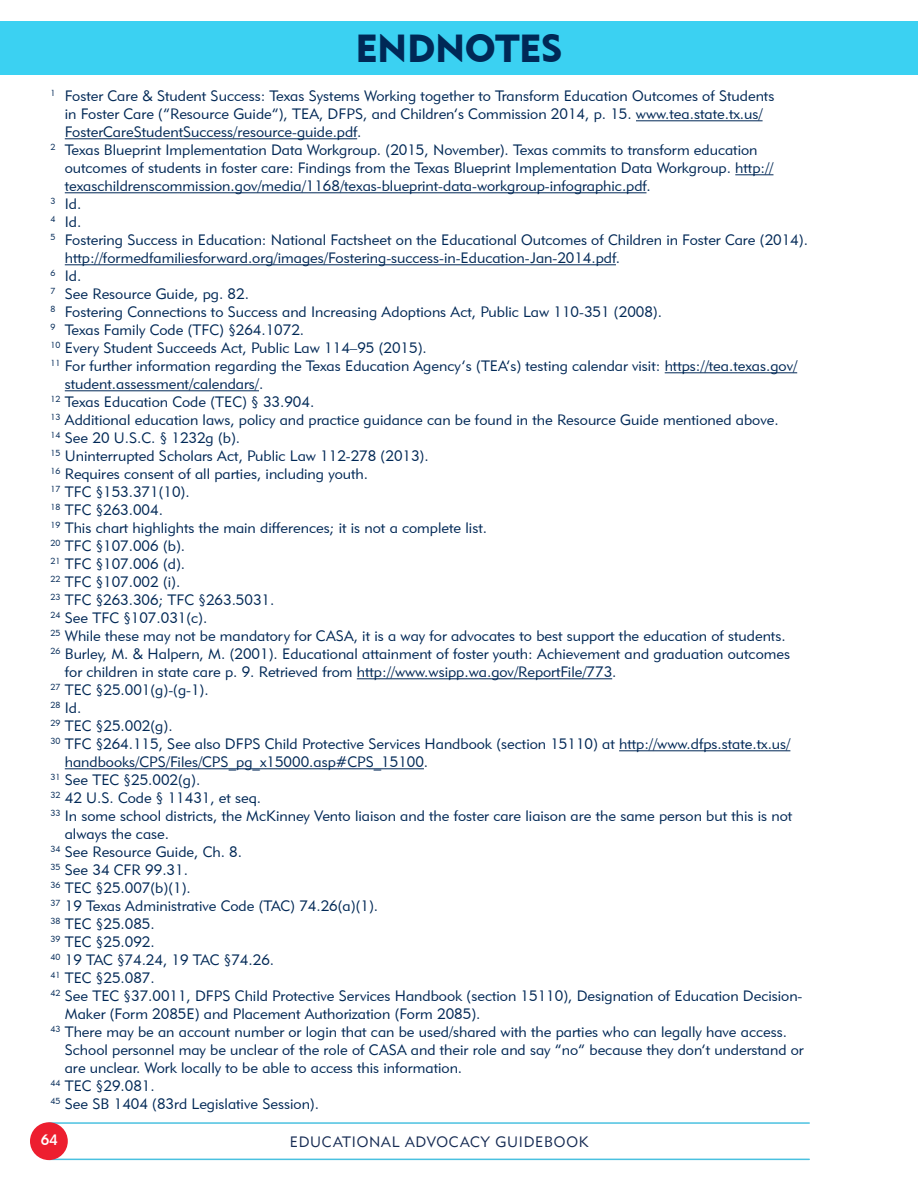
<style>
.page{position:relative;width:918px;height:1188px;background:#fff}
.page>*{position:absolute;margin:0;border:0;box-sizing:border-box;transform-origin:0 0}
.t1{font:39px "Geometric 415 BT Black A";letter-spacing:-.01em;color:#002856}
.t2{font:15px/18px "Geometric 415 BT Lite A";color:#002856}
.t3{font:15px "Geometric 415 BT Lite A";letter-spacing:.05em;color:#162b53}
.t4{font:15px "Geometric 415 BT Medium A";color:#fff}
.t5{font:8.7px/18px "Geometric 415 BT Lite A";color:#002856;text-align:justify}
</style>
<div class="page">
<hr style="left:49px;top:1122px;width:760px;height:2px;background:#4ac1e0">
<hr style="left:49px;top:1159px;width:760px;height:1px;background:#4ac1e0">
<div style="left:30px;top:1122px;width:38px;height:38px;background:#ed1e2f;border-radius:50%"></div>
<div style="left:0;top:21px;width:918px;height:54px;background:#3bd1f2"></div>
<hr style="left:636px;top:120px;width:127px;height:1px;background:#002856">
<hr style="left:65px;top:138px;width:292px;height:1px;background:#002856">
<hr style="left:735px;top:174px;width:38px;height:1px;background:#002856">
<hr style="left:65px;top:192px;width:582px;height:1px;background:#002856">
<hr style="left:65px;top:264px;width:551px;height:1px;background:#002856">
<hr style="left:665px;top:372px;width:132px;height:1px;background:#002856">
<hr style="left:65px;top:390px;width:194px;height:1px;background:#002856">
<hr style="left:357px;top:678px;width:255px;height:1px;background:#002856">
<hr style="left:619px;top:750px;width:171px;height:1px;background:#002856">
<hr style="left:65px;top:768px;width:359px;height:1px;background:#002856">
<h1 class="t1" style="left:355px;top:33px;width:209px">ENDNOTES</h1>
<p class="t2" style="left:65px;top:88px;width:745px">Foster Care &amp; Student Success: Texas Systems Working together to Transform Education Outcomes of Students<br>in Foster Care (“Resource Guide”), TEA, DFPS, and Children’s Commission 2014, p. 15. www.tea.state.tx.us/ FosterCareStudentSuccess/resource-guide.pdf.<br>Texas Blueprint Implementation Data Workgroup. (2015, November). Texas commits to transform education outcomes of students in foster care: Findings from the Texas Blueprint Implementation Data Workgroup. http:// texaschildrenscommission.gov/media/1168/texas-blueprint-data-workgroup-infographic.pdf.<br>Id.<br>Id.<br>Fostering Success in Education: National Factsheet on the Educational Outcomes of Children in Foster Care (2014). http://formedfamiliesforward.org/images/Fostering-success-in-Education-Jan-2014.pdf.<br>Id.<br>See Resource Guide, pg. 82.<br>Fostering Connections to Success and Increasing Adoptions Act, Public Law 110-351 (2008).<br>Texas Family Code (TFC) §264.1072.<br>Every Student Succeeds Act, Public Law 114–95 (2015).<br>For further information regarding the Texas Education Agency’s (TEA’s) testing calendar visit: https://tea.texas.gov/ student.assessment/calendars/.<br>Texas Education Code (TEC) § 33.904.<br>Additional education laws, policy and practice guidance can be found in the Resource Guide mentioned above.<br>See 20 U.S.C. § 1232g (b).<br>Uninterrupted Scholars Act, Public Law 112-278 (2013).<br>Requires consent of all parties, including youth.<br>TFC §153.371(10).<br>TFC §263.004.<br>This chart highlights the main differences; it is not a complete list.<br>TFC §107.006 (b).<br>TFC §107.006 (d).<br>TFC §107.002 (i).<br>TFC §263.306; TFC §263.5031.<br>See TFC §107.031(c).<br>While these may not be mandatory for CASA, it is a way for advocates to best support the education of students.<br>Burley, M. &amp; Halpern, M. (2001). Educational attainment of foster youth: Achievement and graduation outcomes for children in state care p. 9. Retrieved from http://www.wsipp.wa.gov/ReportFile/773.<br>TEC §25.001(g)-(g-1).<br>Id.<br>TEC §25.002(g).<br>TFC §264.115, See also DFPS Child Protective Services Handbook (section 15110) at http://www.dfps.state.tx.us/ handbooks/CPS/Files/CPS_pg_x15000.asp#CPS_15100.<br>See TEC §25.002(g).<br>42 U.S. Code § 11431, et seq.<br>In some school districts, the McKinney Vento liaison and the foster care liaison are the same person but this is not always the case.<br>See Resource Guide, Ch. 8.<br>See 34 CFR 99.31.<br>TEC §25.007(b)(1).<br>19 Texas Administrative Code (TAC) 74.26(a)(1).<br>TEC §25.085.<br>TEC §25.092.<br>19 TAC §74.24, 19 TAC §74.26.<br>TEC §25.087.<br>See TEC §37.0011, DFPS Child Protective Services Handbook (section 15110), Designation of Education Decision-Maker (Form 2085E) and Placement Authorization (Form 2085).<br>There may be an account number or login that can be used/shared with the parties who can legally have access.<br>School personnel may be unclear of the role of CASA and their role and say “no” because they don’t understand or are unclear. Work locally to be able to access this information.<br>TEC §29.081.<br>See SB 1404 (83rd Legislative Session).</p>
<p class="t5" style="left:51px;top:85px;width:6px">1</p>
<p class="t5" style="left:51px;top:139px;width:6px">2</p>
<p class="t5" style="left:51px;top:193px;width:6px">3<br>4<br>5</p>
<p class="t5" style="left:51px;top:265px;width:11px;text-align:left">6<br>7<br>8<br>9<br>10<br>11</p>
<p class="t5" style="left:51px;top:391px;width:11px">12<br>13<br>14<br>15<br>16<br>17<br>18<br>19<br>20<br>21<br>22<br>23<br>24<br>25<br>26</p>
<p class="t5" style="left:51px;top:679px;width:11px">27<br>28<br>29<br>30</p>
<p class="t5" style="left:51px;top:769px;width:11px">31<br>32<br>33</p>
<p class="t5" style="left:51px;top:841px;width:11px">34<br>35<br>36<br>37<br>38<br>39<br>40<br>41<br>42</p>
<p class="t5" style="left:51px;top:1021px;width:11px">43</p>
<p class="t5" style="left:51px;top:1075px;width:11px">44<br>45</p>
<p class="t4" style="left:41px;top:1134px;width:19px">64</p>
<p class="t3" style="left:290px;top:1135px;width:300px">EDUCATIONAL ADVOCACY GUIDEBOOK</p>
</div>
